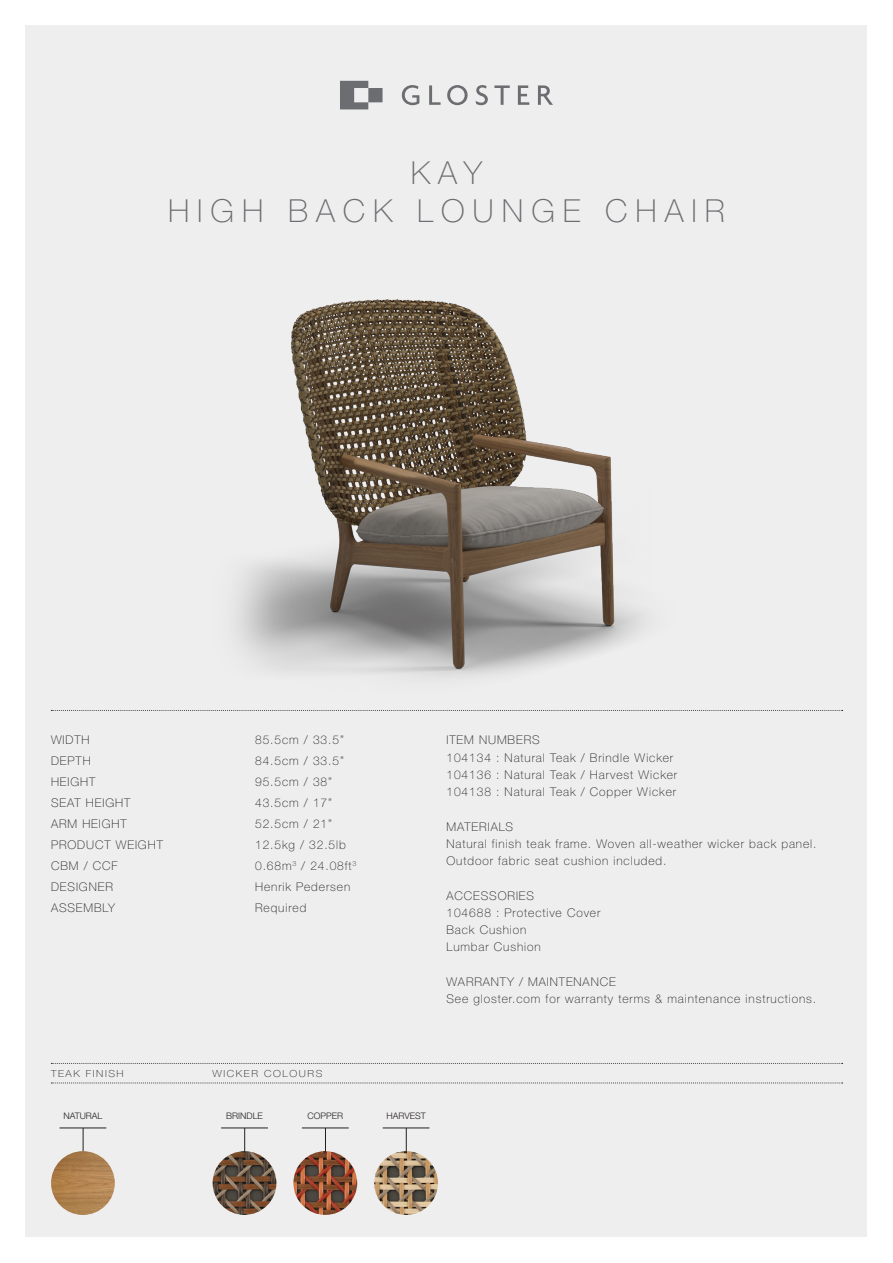
<style>
.page{position:relative;width:893px;height:1263px;background:#fff}
.page>*{position:absolute;margin:0;border:0;box-sizing:border-box;transform-origin:0 0}
.t1{font:100 31.8px "Helvetica Neue LT Pro";letter-spacing:.25em;color:#6c6d70}
.t2{font:100 12px "Helvetica Neue LT Pro";letter-spacing:.075em;color:#231f20}
.t3{font:100 9.75px "Helvetica Neue LT Pro";letter-spacing:.15em;color:#231f20;scale:1.08 1}
.t4{font:300 9px "Helvetica Neue LT Pro";color:#231f20}
</style>
<div class="page">
<div style="left:26px;top:26px;width:841px;height:1211px;background:#eeeeef"></div>
<svg style="left:340px;top:81px;width:213px;height:28px"></svg>
<svg style="left:51px;top:1083px;width:792px;height:1px"></svg>
<svg style="left:51px;top:1063px;width:792px;height:1px"></svg>
<svg style="left:51px;top:710px;width:792px;height:1px"></svg>
<hr style="left:221px;top:1128px;width:47px;height:1px;background:#231f20">
<svg style="left:244px;top:1128px;width:1px;height:23px"></svg>
<img style="left:213px;top:1151px;width:63px;height:64px;border-radius:32px">
<hr style="left:302px;top:1128px;width:47px;height:1px;background:#231f20">
<svg style="left:325px;top:1129px;width:1px;height:22px"></svg>
<img style="left:293px;top:1151px;width:64px;height:64px;border-radius:32px">
<hr style="left:383px;top:1128px;width:46px;height:1px;background:#231f20">
<svg style="left:406px;top:1128px;width:1px;height:23px"></svg>
<img style="left:374px;top:1151px;width:64px;height:64px;border-radius:32px">
<img style="left:235px;top:300px;width:410px;height:377px">
<hr style="left:60px;top:1128px;width:46px;height:1px;background:#231f20">
<svg style="left:83px;top:1128px;width:1px;height:23px"></svg>
<img style="left:51px;top:1151px;width:64px;height:64px;border-radius:32px">
<p class="t1" style="left:411px;top:154px;width:73px">KAY</p>
<p class="t1" style="left:168px;top:192px;width:558px">HIGH BACK LOUNGE CHAIR</p>
<p class="t2" style="left:51px;top:733px;width:40px">WIDTH</p>
<p class="t2" style="left:51px;top:754px;width:41px">DEPTH</p>
<p class="t2" style="left:51px;top:775px;width:46px">HEIGHT</p>
<p class="t2" style="left:51px;top:796px;width:81px">SEAT HEIGHT</p>
<p class="t2" style="left:51px;top:817px;width:77px">ARM HEIGHT</p>
<p class="t2" style="left:51px;top:838px;width:113px">PRODUCT WEIGHT</p>
<p class="t2" style="left:51px;top:859px;width:68px">CBM / CCF</p>
<p class="t2" style="left:51px;top:880px;width:63px">DESIGNER</p>
<p class="t2" style="left:51px;top:901px;width:66px">ASSEMBLY</p>
<p class="t3" style="left:51px;top:1067px;width:69px">TEAK FINISH</p>
<p class="t4" style="left:63px;top:1111px;width:41px">NATURAL</p>
<p class="t2" style="left:255px;top:733px;width:90px">85.5cm / 33.5”</p>
<p class="t2" style="left:255px;top:754px;width:90px">84.5cm / 33.5”</p>
<p class="t2" style="left:255px;top:775px;width:78px">95.5cm / 38”</p>
<p class="t2" style="left:255px;top:796px;width:78px">43.5cm / 17”</p>
<p class="t2" style="left:255px;top:817px;width:78px">52.5cm / 21”</p>
<p class="t2" style="left:255px;top:838px;width:92px">12.5kg / 32.5lb</p>
<p class="t2" style="left:255px;top:859px;width:103px">0.68m<sup>3</sup> / 24.08ft<sup>3</sup></p>
<p class="t2" style="left:255px;top:880px;width:97px">Henrik Pedersen</p>
<p class="t2" style="left:255px;top:901px;width:53px">Required</p>
<p class="t2" style="left:446px;top:733px;width:95px">ITEM NUMBERS</p>
<p class="t2" style="left:446px;top:750px;width:228px">104134 : Natural Teak / Brindle Wicker</p>
<p class="t2" style="left:446px;top:767px;width:232px">104136 : Natural Teak / Harvest Wicker</p>
<p class="t2" style="left:446px;top:785px;width:231px">104138 : Natural Teak / Copper Wicker</p>
<p class="t2" style="left:446px;top:819px;width:68px">MATERIALS</p>
<p class="t2" style="left:446px;top:836px;width:371px">Natural finish teak frame. Woven all-weather wicker back panel.</p>
<p class="t2" style="left:446px;top:854px;width:221px">Outdoor fabric seat cushion included.</p>
<p class="t2" style="left:446px;top:888px;width:89px">ACCESSORIES</p>
<p class="t2" style="left:446px;top:905px;width:155px">104688 : Protective Cover</p>
<p class="t2" style="left:446px;top:923px;width:81px">Back Cushion</p>
<p class="t2" style="left:446px;top:940px;width:96px">Lumbar Cushion</p>
<p class="t2" style="left:446px;top:974px;width:171px">WARRANTY / MAINTENANCE</p>
<p class="t2" style="left:446px;top:992px;width:371px">See gloster.com for warranty terms &amp; maintenance instructions.</p>
<p class="t3" style="left:213px;top:1067px;width:103px">WICKER COLOURS</p>
<p class="t4" style="left:226px;top:1111px;width:38px">BRINDLE</p>
<p class="t4" style="left:307px;top:1111px;width:37px">COPPER</p>
<p class="t4" style="left:386px;top:1111px;width:41px">HARVEST</p>
</div>
